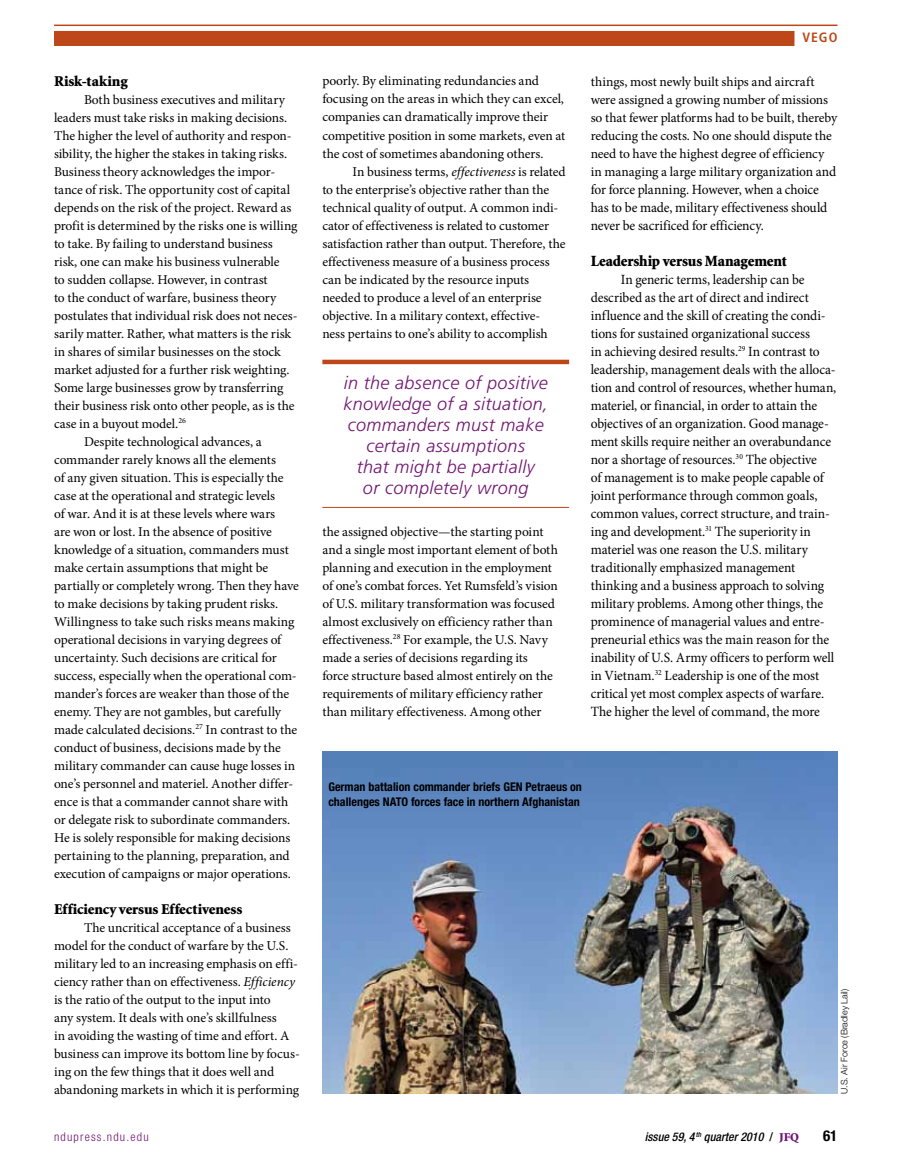
<style>
.page{position:relative;width:905px;height:1175px;background:#fff}
.page>*{position:absolute;margin:0;border:0;box-sizing:border-box;transform-origin:0 0}
.t1{font:italic 300 18px/21px "Frutiger LT Std";letter-spacing:.02em;color:#711471;text-align:center}
.t2{font:900 15.6px "Minion Std";letter-spacing:-.01em;color:#000;scale:.96 1}
.t3{font:900 15px "Minion Std";letter-spacing:-.005em;color:#000}
.t4{font:700 condensed 15px "Helvetica Neue LT Std";color:#000}
.t5{font:14.1px/18px "Minion Pro";letter-spacing:-.01em;color:#000;scale:.96 1}
.t6{font:13.5px/18px "Minion Pro";letter-spacing:-.005em;color:#000}
.t7{font:700 condensed 13.5px "Frutiger LT Std";color:#bd4718}
.t8{font:700 condensed 12px/15px "Helvetica Neue LT Std";color:#000}
.t9{font:italic 500 condensed 12px "Helvetica Neue LT Std";color:#000}
.t10{font:300 condensed 12px "Helvetica Neue LT Std";letter-spacing:.1em;color:#711471}
.t11{font:300 9px "Helvetica Neue LT Std";color:#000}
.s1{font-style:italic}
.s2{font-size:14.1px}
.s3{font-style:normal}
.s4{font-family:"Minion Std";font-weight:900;font-style:normal;font-stretch:normal;color:#711471}
</style>
<div class="page">
<hr style="left:54px;top:25px;width:783px;height:1px;background:#bd4718">
<div style="left:54px;top:31px;width:740px;height:15px;background:#bd4718"></div>
<img style="left:322px;top:751px;width:515px;height:342px">
<hr style="left:322px;top:360px;width:247px;height:4px;background:#bd4718">
<hr style="left:322px;top:507px;width:247px;height:1px;background:#bd4718">
<p class="t3" style="left:54px;top:73px;width:75px">Risk-taking</p>
<p class="t6" style="left:84px;top:90px;width:202px">Both business executives and military</p>
<p class="t6" style="left:54px;top:108px;width:235px">leaders must take risks in making decisions.</p>
<p class="t6" style="left:54px;top:126px;width:239px">The higher the level of authority and respon-</p>
<p class="t6" style="left:54px;top:144px;width:235px">sibility, the higher the stakes in taking risks.</p>
<p class="t6" style="left:54px;top:162px;width:223px">Business theory acknowledges the impor-</p>
<p class="t6" style="left:54px;top:180px;width:237px">tance of risk. The opportunity cost of capital</p>
<p class="t6" style="left:54px;top:198px;width:239px">depends on the risk of the project. Reward as</p>
<p class="t6" style="left:54px;top:216px;width:245px">profit is determined by the risks one is willing</p>
<p class="t6" style="left:54px;top:234px;width:220px">to take. By failing to understand business</p>
<p class="t6" style="left:54px;top:252px;width:227px">risk, one can make his business vulnerable</p>
<p class="t6" style="left:54px;top:270px;width:215px">to sudden collapse. However, in contrast</p>
<p class="t6" style="left:54px;top:288px;width:224px">to the conduct of warfare, business theory</p>
<p class="t6" style="left:54px;top:306px;width:245px">postulates that individual risk does not neces-</p>
<p class="t6" style="left:54px;top:324px;width:239px">sarily matter. Rather, what matters is the risk</p>
<p class="t6" style="left:54px;top:342px;width:228px">in shares of similar businesses on the stock</p>
<p class="t6" style="left:54px;top:360px;width:237px">market adjusted for a further risk weighting.</p>
<p class="t6" style="left:54px;top:378px;width:231px">Some large businesses grow by transferring</p>
<p class="t6" style="left:54px;top:396px;width:242px">their business risk onto other people, as is the</p>
<p class="t6" style="left:54px;top:414px;width:133px">case in a buyout model.<sup>26</sup></p>
<p class="t6" style="left:84px;top:432px;width:179px">Despite technological advances, a</p>
<p class="t6" style="left:54px;top:450px;width:223px">commander rarely knows all the elements</p>
<p class="t6" style="left:54px;top:468px;width:231px">of any given situation. This is especially the</p>
<p class="t6" style="left:54px;top:486px;width:222px">case at the operational and strategic levels</p>
<p class="t6" style="left:54px;top:504px;width:223px">of war. And it is at these levels where wars</p>
<p class="t6" style="left:54px;top:522px;width:219px">are won or lost. In the absence of positive</p>
<p class="t6" style="left:54px;top:540px;width:236px">knowledge of a situation, commanders must</p>
<p class="t6" style="left:54px;top:558px;width:216px">make certain assumptions that might be</p>
<p class="t6" style="left:54px;top:576px;width:246px">partially or completely wrong. Then they have</p>
<p class="t6" style="left:54px;top:594px;width:226px">to make decisions by taking prudent risks.</p>
<p class="t6" style="left:54px;top:612px;width:242px">Willingness to take such risks means making</p>
<p class="t6" style="left:54px;top:630px;width:229px">operational decisions in varying degrees of</p>
<p class="t6" style="left:54px;top:648px;width:224px">uncertainty. Such decisions are critical for</p>
<p class="t6" style="left:54px;top:666px;width:244px">success, especially when the operational com-</p>
<p class="t6" style="left:54px;top:684px;width:237px">mander’s forces are weaker than those of the</p>
<p class="t6" style="left:54px;top:702px;width:228px">enemy. They are not gambles, but carefully</p>
<p class="t6" style="left:54px;top:720px;width:245px">made calculated decisions.<sup>27</sup> In contrast to the</p>
<p class="t6" style="left:54px;top:738px;width:228px">conduct of business, decisions made by the</p>
<p class="t6" style="left:54px;top:756px;width:243px">military commander can cause huge losses in</p>
<p class="t6" style="left:54px;top:774px;width:241px">one’s personnel and materiel. Another differ-</p>
<p class="t6" style="left:54px;top:792px;width:236px">ence is that a commander cannot share with</p>
<p class="t6" style="left:54px;top:810px;width:238px">or delegate risk to subordinate commanders.</p>
<p class="t6" style="left:54px;top:828px;width:238px">He is solely responsible for making decisions</p>
<p class="t6" style="left:54px;top:846px;width:237px">pertaining to the planning, preparation, and</p>
<p class="t6" style="left:54px;top:864px;width:238px">execution of campaigns or major operations.</p>
<p class="t3" style="left:54px;top:901px;width:190px">Efficiency versus Effectiveness</p>
<p class="t6" style="left:54px;top:918px;width:247px;text-indent:30px">The uncritical acceptance of a business model for the conduct of warfare by the U.S. military led to an increasing emphasis on effi&shy;ciency rather than on effectiveness. <span class="s1">Efficiency </span>is the ratio of the output to the input into<br>any system. It deals with one’s skillfulness<br>in avoiding the wasting of time and effort. A business can improve its bottom line by focus&shy;ing on the few things that it does well and abandoning markets in which it is performing</p>
<p class="t6" style="left:322px;top:72px;width:244px">poorly. By eliminating redundancies and focusing on the areas in which they can excel, companies can dramatically improve their competitive position in some markets, even at the cost of sometimes abandoning others.</p>
<p class="t6" style="left:322px;top:162px;width:245px;text-indent:30px">In business terms, <span class="s1">effectiveness</span> is related to the enterprise’s objective rather than the technical quality of output. A common indi&shy;cator of effectiveness is related to customer satisfaction rather than output. Therefore, the effectiveness measure of a business process can be indicated by the resource inputs needed to produce a level of an enterprise objective. In a military context, effective&shy;ness pertains to one’s ability to accomplish</p>
<h1 class="t1" style="left:343px;top:372px;width:206px">in the absence of positive knowledge of a situation, commanders must make certain assumptions<br>that might be partially<br>or completely wrong</h1>
<p class="t6" style="left:322px;top:522px;width:237px">the assigned objective—the starting point and a single most important element of both planning and execution in the employment of one’s combat forces. Yet Rumsfeld’s vision of U.S. military transformation was focused almost exclusively on efficiency rather than effectiveness.<sup>28</sup> For example, the U.S. Navy made a series of decisions regarding its<br>force structure based almost entirely on the requirements of military efficiency rather than military effectiveness. Among other</p>
<p class="t7" style="left:802px;top:30px;width:37px">VEGO</p>
<p class="t6" style="left:590px;top:72px;width:248px">things, most newly built ships and aircraft were assigned a growing number of missions so that fewer platforms had to be built, thereby reducing the costs. No one should dispute the need to have the highest degree of efficiency in managing a large military <span class="s2">organization and</span></p>
<p class="t5" style="left:590px;top:180px;width:248px">for force planning. However, when a choice has to be made, military effectiveness should never be sacrificed for efficiency.</p>
<p class="t2" style="left:590px;top:253px;width:206px">Leadership versus Management</p>
<p class="t5" style="left:590px;top:270px;width:257px;text-indent:30px">In generic terms, leadership can be described as the art of direct and indirect influence and the skill of creating the condi&shy;tions for sustained organizational success<br>in achieving desired results.<sup>29</sup> In contrast to leadership, management deals with the alloca&shy;tion and control of resources, whether human, materiel, or financial, in order to attain the objectives of an organization. Good manage&shy;ment skills require neither an overabundance nor a shortage of resources.<sup>30</sup> The objective<br>of management is to make people capable of joint performance through common goals, common values, correct structure, and train&shy;ing and development.<sup>31</sup> The superiority in materiel was one reason the U.S. military traditionally emphasized management thinking and a business approach to solving military problems. Among other things, the prominence of managerial values and entre&shy;preneurial ethics was the main reason for the inability of U.S. Army officers to perform well in Vietnam.<sup>32</sup> Leadership is one of the most critical yet most complex aspects of warfare.<br>The higher the level of command, the more</p>
<p class="t8" style="left:328px;top:778px;width:255px">German battalion commander briefs GEN Petraeus on challenges NATO forces face in northern Afghanistan</p>
<p class="t11" style="left:838px;top:1094px;width:107px;rotate:-90deg">U.S. Air Force (Bradley Lail)</p>
<p class="t10" style="left:54px;top:1129px;width:96px">ndupress.ndu.edu</p>
<p class="t9" style="left:645px;top:1129px;width:156px">issue 59, 4 <sup>th</sup> quarter 2010 <span class="s3">/</span> <span class="s4">JFQ</span></p>
<p class="t4" style="left:823px;top:1126px;width:16px">61</p>
</div>
